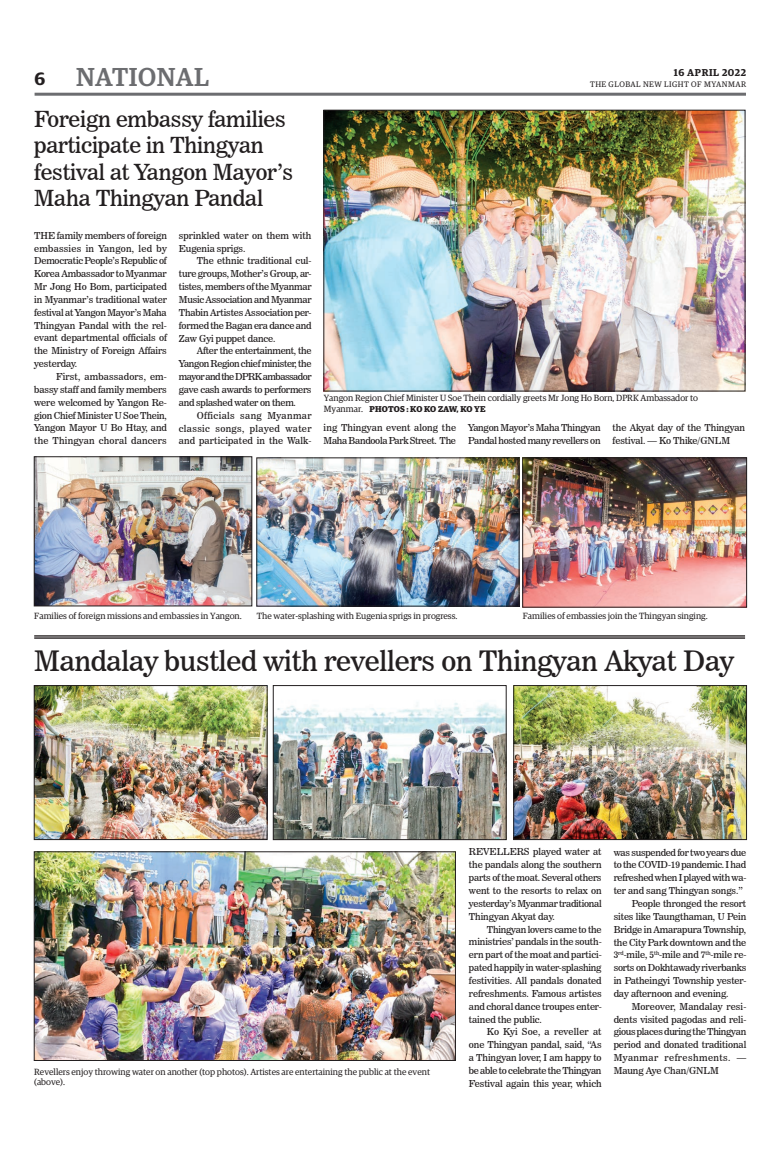
<style>
.page{position:relative;width:773px;height:1152px;background:#fff}
.page>*{position:absolute;margin:0;border:0;box-sizing:border-box;transform-origin:0 0}
._3_Clm_Head{font:28px "News 706 BT Roman C";letter-spacing:-.01em;color:#231f20}
.t1{font:500 26px "Guardian Egyp";letter-spacing:.02em;color:#6c6d70}
._2_Clm_Head{font:22px/26.4px "News 706 BT Roman C";letter-spacing:-.01em;color:#231f20}
.t2{font:600 18px "Guardian Egyp";color:#231f20}
.t3{font:600 10px "Guardian Egyp";letter-spacing:.06em;color:#231f20}
._2nd_Body{font:9.5px/12.9px "News 706 BT Roman C";letter-spacing:-.01em;color:#231f20;text-align:justify}
.Normal_Para{font:9.5px/12.9px "News 706 BT Roman C";letter-spacing:-.01em;color:#231f20;text-align:justify}
._2nd_Body-2{font:9.5px/12.9px "News 706 BT Roman C";letter-spacing:-.03em;color:#231f20}
.t4{font:9px/10.8px "Guardian Egyp";color:#231f20}
.t5{font:700 8.5px "Guardian Egyp";letter-spacing:.02em;color:#231f20}
.t6{font:8px "Guardian Egyp";letter-spacing:.06em;color:#231f20}
.s1{font-weight:400;font-size:9px}
</style>
<div class="page">
<hr style="left:35px;top:93px;width:711px;height:3px;background:#6c6d70">
<img style="left:326px;top:112px;width:417px;height:277px">
<div style="left:324px;top:110px;width:421px;height:281px;border:1px solid #231f20"></div>
<img style="left:259px;top:460px;width:258px;height:144px">
<div style="left:257px;top:458px;width:262px;height:148px;border:1px solid #231f20"></div>
<img style="left:36px;top:459px;width:214px;height:145px">
<div style="left:34px;top:457px;width:218px;height:149px;border:1px solid #231f20"></div>
<img style="left:524px;top:460px;width:220px;height:145px">
<div style="left:522px;top:458px;width:224px;height:149px;border:1px solid #231f20"></div>
<img style="left:36px;top:854px;width:417px;height:205px">
<div style="left:34px;top:852px;width:421px;height:209px;border:1px solid #231f20"></div>
<img style="left:36px;top:687px;width:229px;height:151px">
<div style="left:34px;top:685px;width:233px;height:155px;border:1px solid #231f20"></div>
<img style="left:275px;top:702px;width:229px;height:136px">
<div style="left:273px;top:685px;width:233px;height:155px;border:1px solid #231f20"></div>
<img style="left:515px;top:687px;width:229px;height:151px">
<div style="left:513px;top:685px;width:233px;height:155px;border:1px solid #231f20"></div>
<hr style="left:34px;top:636px;width:711px;height:1px;background:#231f20">
<hr style="left:34px;top:637px;width:711px;height:1px;background:#231f20">
<hr style="left:34px;top:638px;width:711px;height:1px;background:#231f20">
<h2 class="t1" style="left:76px;top:59px;width:134px">NATIONAL</h2>
<h3 class="t2" style="left:35px;top:65px;width:12px">6</h3>
<p class="t3" style="left:673px;top:65px;width:74px">16 APRIL 2022</p>
<p class="t6" style="left:590px;top:79px;width:158px">THE GLOBAL NEW LIGHT OF MYANMAR</p>
<p class="_2_Clm_Head" style="left:34px;top:106px;width:260px">Foreign embassy families participate in Thingyan festival at Yangon Mayor’s<br>Maha Thingyan Pandal</p>
<p class="Normal_Para" style="left:34px;top:229px;width:134px">THE family members of foreign embassies in Yangon, led by Democratic People’s Republic of Korea Ambassador to Myanmar Mr Jong Ho Bom, participated in Myanmar’s traditional water festival at Yangon Mayor’s Maha Thingyan Pandal with the rel&shy;evant departmental officials of the Ministry of Foreign Affairs yesterday.</p>
<p class="_2nd_Body" style="left:34px;top:370px;width:134px;text-indent:22px">First, ambassadors, em&shy;bassy staff and family members were welcomed by Yangon Re&shy;gion Chief Minister U Soe Thein, Yangon Mayor U Bo Htay, and the Thingyan choral dancers</p>
<p class="_2nd_Body" style="left:179px;top:229px;width:134px">sprinkled water on them with<br>Eugenia sprigs.</p>
<p class="_2nd_Body" style="left:179px;top:255px;width:134px;text-indent:18px">The ethnic traditional cul&shy;ture groups, Mother’s Group, ar&shy;tistes, members of the Myanmar Music Association and Myanmar Thabin Artistes Association per&shy;formed the Bagan era dance and Zaw Gyi puppet dance.</p>
<p class="_2nd_Body" style="left:179px;top:345px;width:134px;text-indent:18px">After the entertainment, the Yangon Region chief minister, the mayor and the DPRK ambassador gave cash awards to performers and splashed water on them.</p>
<p class="_2nd_Body" style="left:179px;top:409px;width:134px;text-indent:18px">Officials sang Myanmar classic songs, played water and participated in the Walk-</p>
<p class="t4" style="left:324px;top:392px;width:376px">Yangon Region Chief Minister U Soe Thein cordially greets Mr Jong Ho Born, DPRK Ambassador to</p>
<p class="t5" style="left:324px;top:403px;width:163px"><span class="s1">Myanmar.</span> PHOTOS : KO KO ZAW, KO YE</p>
<p class="_2nd_Body-2" style="left:323px;top:422px;width:134px">ing Thingyan event along the<br>Maha Bandoola Park Street. The</p>
<p class="_2nd_Body" style="left:468px;top:422px;width:134px">Yangon Mayor’s Maha Thingyan<br>Pandal hosted many revellers on</p>
<p class="_2nd_Body" style="left:612px;top:422px;width:134px">the Akyat day of the Thingyan festival. — Ko Thike/GNLM</p>
<p class="t4" style="left:34px;top:609px;width:209px">Families of foreign missions and embassies in Yangon.</p>
<p class="t4" style="left:257px;top:609px;width:202px">The water-splashing with Eugenia sprigs in progress.</p>
<p class="t4" style="left:522px;top:609px;width:187px">Families of embassies join the Thingyan singing.</p>
<p class="_3_Clm_Head" style="left:34px;top:644px;width:701px">Mandalay bustled with revellers on Thingyan Akyat Day</p>
<p class="t4" style="left:34px;top:1065px;width:397px">Revellers enjoy throwing water on another (top photos). Artistes are entertaining the public at the event (above).</p>
<p class="Normal_Para" style="left:469px;top:846px;width:134px">REVELLERS played water at the pandals along the southern parts of the moat. Several others went to the resorts to relax on yesterday’s Myanmar traditional Thingyan Akyat day.</p>
<p class="_2nd_Body" style="left:469px;top:923px;width:134px;text-indent:18px">Thingyan lovers came to the ministries’ pandals in the south&shy;ern part of the moat and partici&shy;pated happily in water-splashing festivities. All pandals donated refreshments. Famous artistes and choral dance troupes enter&shy;tained the public.</p>
<p class="_2nd_Body" style="left:469px;top:1026px;width:134px;text-indent:18px">Ko Kyi Soe, a reveller at one Thingyan pandal, said, “As a Thingyan lover, I am happy to be able to celebrate the Thingyan Festival again this year, which</p>
<p class="_2nd_Body" style="left:613px;top:846px;width:134px">was suspended for two years due to the COVID-19 pandemic. I had refreshed when I played with wa&shy;ter and sang Thingyan songs.”</p>
<p class="_2nd_Body" style="left:613px;top:897px;width:134px;text-indent:18px">People thronged the resort sites like Taungthaman, U Pein Bridge in Amarapura Township, the City Park downtown and the 3<sup>rd</sup>-mile, 5<sup>th</sup>-mile and 7<sup>th</sup>-mile re&shy;sorts on Dokhtawady riverbanks in Patheingyi Township yester&shy;day afternoon and evening.</p>
<p class="_2nd_Body" style="left:613px;top:1000px;width:134px;text-indent:18px">Moreover, Mandalay resi&shy;dents visited pagodas and reli&shy;gious places during the Thingyan period and donated traditional Myanmar refreshments. — Maung Aye Chan/GNLM</p>
</div>
